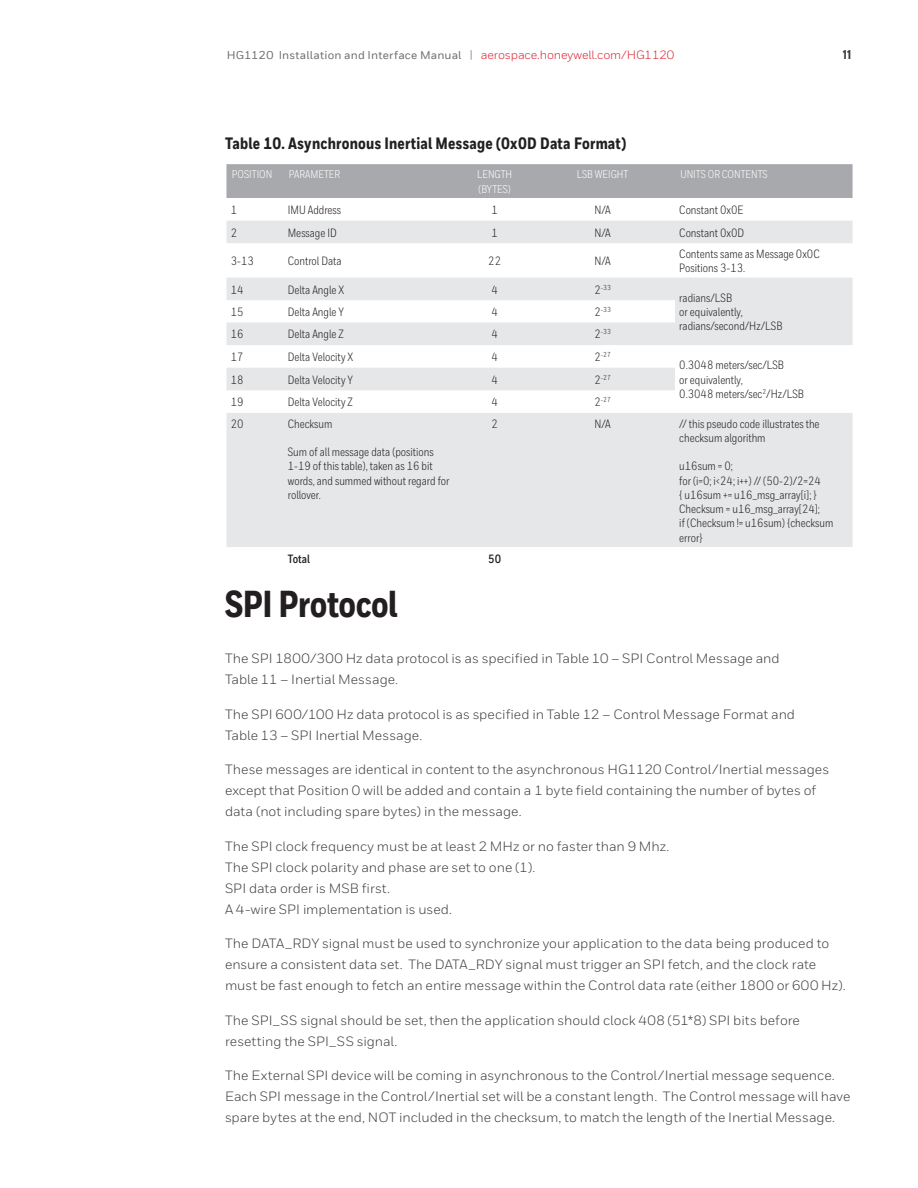
<style>
.page{position:relative;width:918px;height:1188px;background:#fff}
.page>*{position:absolute;margin:0;border:0;box-sizing:border-box;transform-origin:0 0}
.Heading_2__11_15{font:800 37.5px "Honeywell Cond";letter-spacing:-.015em;color:#231f20}
.Datasheet__Specifica{font:800 16.5px "Honeywell Cond";letter-spacing:.015em;color:#231f20}
.Body__9_14_pt{font:13.5px/21px "Honeywell Sans";color:#3e3e3f}
.MASTER__Header_Foote{font:800 12.75px "Honeywell Cond TT";color:#3e3e3f}
.Table__Body{font:12px/14.2px "Honeywell Cond";color:#231f20}
.Table__Body-2{font:700 12px "Honeywell Cond";color:#231f20}
.MASTER__Header_Foote-2{font:500 11.25px "Honeywell Sans TT";letter-spacing:.02em;color:#6c6d70}
.Table__Header__All_C{font:11.25px "Honeywell Cond";color:#fff}
.Table__Body-3{font:7.2px "Honeywell Cond";color:#231f20}
.s1{font-size:11.4px;color:#939598}
.s2{font-weight:400;font-size:12px;color:#dc1f2e}
.s3{font-size:12px}
</style>
<div class="page">
<div style="left:226px;top:164px;width:627px;height:34px;background:#a8a9ad"></div>
<svg style="left:226px;top:221px;width:627px;height:326px;fill:#e6e7e9"></svg>
<p class="MASTER__Header_Foote-2" style="left:227px;top:48px;width:449px">HG1120 Installation and Interface Manual <span class="s1">|</span> <span class="s2">aerospace.honeywell.com/HG1120</span></p>
<p class="MASTER__Header_Foote" style="left:843px;top:46px;width:10px">11</p>
<p class="Datasheet__Specifica" style="left:225px;top:133px;width:402px">Table 10. Asynchronous Inertial Message (0x0D Data Format)</p>
<p class="Table__Header__All_C" style="left:232px;top:168px;width:42px">POSITION</p>
<p class="Table__Header__All_C" style="left:289px;top:168px;width:53px">PARAMETER</p>
<p class="Table__Header__All_C" style="left:477px;top:168px;width:37px">LENGTH</p>
<p class="Table__Header__All_C" style="left:478px;top:182px;width:34px">(BYTES)</p>
<p class="Table__Header__All_C" style="left:577px;top:168px;width:53px">LSB WEIGHT</p>
<p class="Table__Header__All_C" style="left:680px;top:168px;width:89px">UNITS OR CONTENTS</p>
<p class="Table__Body" style="left:231px;top:203px;width:8px">1</p>
<p class="Table__Body" style="left:288px;top:203px;width:55px">IMU Address</p>
<p class="Table__Body" style="left:491px;top:203px;width:8px">1</p>
<p class="Table__Body" style="left:595px;top:203px;width:18px">N/A</p>
<p class="Table__Body" style="left:679px;top:203px;width:66px">Constant 0x0E</p>
<p class="Table__Body" style="left:231px;top:225px;width:8px">2</p>
<p class="Table__Body" style="left:288px;top:225px;width:51px">Message ID</p>
<p class="Table__Body" style="left:491px;top:225px;width:8px">1</p>
<p class="Table__Body" style="left:595px;top:225px;width:18px">N/A</p>
<p class="Table__Body" style="left:679px;top:225px;width:66px">Constant 0x0D</p>
<p class="Table__Body" style="left:231px;top:254px;width:25px">3-13</p>
<p class="Table__Body" style="left:288px;top:254px;width:55px">Control Data</p>
<p class="Table__Body" style="left:488px;top:254px;width:14px">22</p>
<p class="Table__Body" style="left:595px;top:254px;width:18px">N/A</p>
<p class="Table__Body" style="left:679px;top:247px;width:142px">Contents same as Message 0x0C<br>Positions 3-13.</p>
<p class="Table__Body" style="left:231px;top:282px;width:14px">14</p>
<p class="Table__Body" style="left:288px;top:282px;width:58px">Delta Angle X</p>
<p class="Table__Body" style="left:491px;top:282px;width:8px">4</p>
<p class="Table__Body-3" style="left:594px;top:283px;width:18px"><span class="s3">2</span>-33</p>
<p class="Table__Body" style="left:679px;top:291px;width:54px">radians/LSB</p>
<p class="Table__Body" style="left:679px;top:305px;width:65px">or equivalently,</p>
<p class="Table__Body" style="left:679px;top:319px;width:105px">radians/second/Hz/LSB</p>
<p class="Table__Body" style="left:231px;top:305px;width:14px">15</p>
<p class="Table__Body" style="left:288px;top:305px;width:58px">Delta Angle Y</p>
<p class="Table__Body" style="left:491px;top:305px;width:8px">4</p>
<p class="Table__Body-3" style="left:594px;top:305px;width:18px"><span class="s3">2</span>-33</p>
<p class="Table__Body" style="left:231px;top:327px;width:14px">16</p>
<p class="Table__Body" style="left:288px;top:327px;width:57px">Delta Angle Z</p>
<p class="Table__Body" style="left:491px;top:327px;width:8px">4</p>
<p class="Table__Body-3" style="left:594px;top:328px;width:18px"><span class="s3">2</span>-33</p>
<p class="Table__Body" style="left:231px;top:350px;width:14px">17</p>
<p class="Table__Body" style="left:288px;top:350px;width:67px">Delta Velocity X</p>
<p class="Table__Body" style="left:491px;top:350px;width:8px">4</p>
<p class="Table__Body-3" style="left:594px;top:350px;width:18px"><span class="s3">2</span>-27</p>
<p class="Table__Body" style="left:679px;top:358px;width:106px">0.3048 meters/sec/LSB</p>
<p class="Table__Body" style="left:679px;top:372px;width:65px">or equivalently,</p>
<p class="Table__Body" style="left:679px;top:387px;width:126px">0.3048 meters/sec<sup>2</sup>/Hz/LSB</p>
<p class="Table__Body" style="left:231px;top:372px;width:14px">18</p>
<p class="Table__Body" style="left:288px;top:372px;width:67px">Delta Velocity Y</p>
<p class="Table__Body" style="left:491px;top:372px;width:8px">4</p>
<p class="Table__Body-3" style="left:594px;top:373px;width:18px"><span class="s3">2</span>-27</p>
<p class="Table__Body" style="left:231px;top:395px;width:14px">19</p>
<p class="Table__Body" style="left:288px;top:395px;width:67px">Delta Velocity Z</p>
<p class="Table__Body" style="left:491px;top:395px;width:8px">4</p>
<p class="Table__Body-3" style="left:594px;top:396px;width:18px"><span class="s3">2</span>-27</p>
<p class="Table__Body" style="left:231px;top:416px;width:14px">20</p>
<p class="Table__Body" style="left:288px;top:416px;width:46px">Checksum</p>
<p class="Table__Body" style="left:288px;top:445px;width:163px">Sum of all message data (positions<br>1-19 of this table), taken as 16 bit words, and summed without regard for rollover.</p>
<p class="Table__Body" style="left:491px;top:416px;width:8px">2</p>
<p class="Table__Body" style="left:595px;top:416px;width:18px">N/A</p>
<p class="Table__Body" style="left:679px;top:416px;width:142px">// this pseudo code illustrates the checksum algorithm</p>
<p class="Table__Body" style="left:679px;top:459px;width:55px">u16sum = 0;</p>
<p class="Table__Body" style="left:679px;top:473px;width:143px">for (i=0; i&lt;24; i++) // (50-2)/2=24</p>
<p class="Table__Body" style="left:679px;top:488px;width:139px">{ u16sum += u16_msg_array[i]; }</p>
<p class="Table__Body" style="left:679px;top:502px;width:142px">Checksum = u16_msg_array[24];</p>
<p class="Table__Body" style="left:679px;top:516px;width:156px">if (Checksum != u16sum) {checksum error}</p>
<p class="Table__Body-2" style="left:288px;top:552px;width:24px">Total</p>
<p class="Table__Body-2" style="left:488px;top:552px;width:14px">50</p>
<p class="Heading_2__11_15" style="left:225px;top:581px;width:174px">SPI Protocol</p>
<p class="Body__9_14_pt" style="left:225px;top:648px;width:556px">The SPI 1800/300 Hz data protocol is as specified in Table 10 – SPI Control Message and<br>Table 11 – Inertial Message.</p>
<p class="Body__9_14_pt" style="left:225px;top:703px;width:572px">The SPI 600/100 Hz data protocol is as specified in Table 12 – Control Message Format and<br>Table 13 – SPI Inertial Message.</p>
<p class="Body__9_14_pt" style="left:225px;top:759px;width:606px">These messages are identical in content to the asynchronous HG1120 Control/Inertial messages except that Position 0 will be added and contain a 1 byte field containing the number of bytes of data (not including spare bytes) in the message.</p>
<p class="Body__9_14_pt" style="left:225px;top:835px;width:446px">The SPI clock frequency must be at least 2 MHz or no faster than 9 Mhz.<br>The SPI clock polarity and phase are set to one (1).<br>SPI data order is MSB first.<br>A 4-wire SPI implementation is used.</p>
<p class="Body__9_14_pt" style="left:225px;top:933px;width:622px">The DATA_RDY signal must be used to synchronize your application to the data being produced to ensure a consistent data set. The DATA_RDY signal must trigger an SPI fetch, and the clock rate must be fast enough to fetch an entire message within the Control data rate (either 1800 or 600 Hz).</p>
<p class="Body__9_14_pt" style="left:225px;top:1009px;width:576px">The SPI_SS signal should be set, then the application should clock 408 (51*8) SPI bits before resetting the SPI_SS signal.</p>
<p class="Body__9_14_pt" style="left:225px;top:1065px;width:627px">The External SPI device will be coming in asynchronous to the Control/Inertial message sequence.<br>Each SPI message in the Control/Inertial set will be a constant length. The Control message will have spare bytes at the end, NOT included in the checksum, to match the length of the Inertial Message.</p>
</div>
